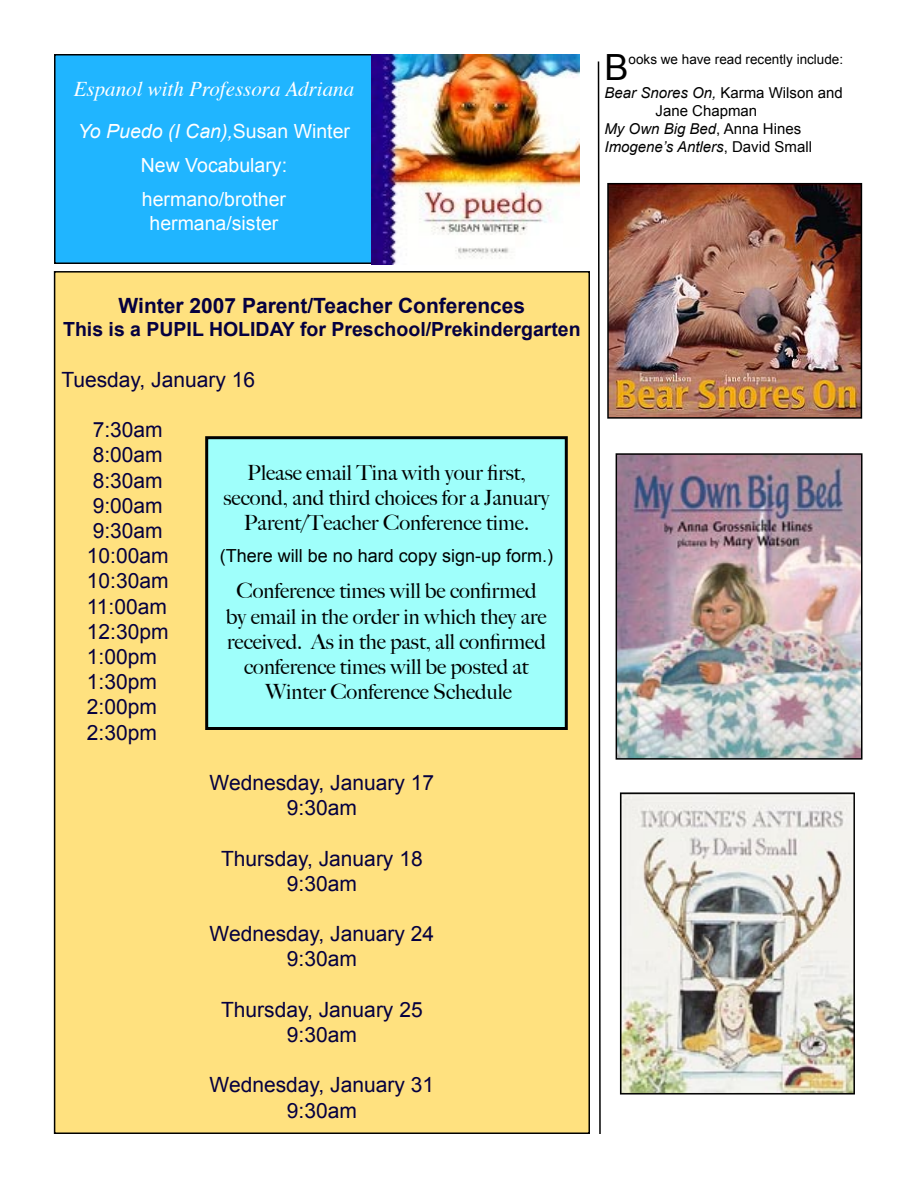
<style>
.page{position:relative;width:918px;height:1188px;background:#fff}
.page>*{position:absolute;margin:0;border:0;box-sizing:border-box;transform-origin:0 0}
.t1{font:36.15px "Arial";color:#000}
.t2{font:500 21px/25.2px "Big Caslon";color:#000;text-align:center}
.t3{font:21px "Arial";color:#050040}
.t4{font:700 21px "Arial";color:#050040}
.t5{font:italic 21px "Times";color:#fff}
.t6{font:700 19.5px "Arial";color:#050040}
.t7{font:19.5px "Arial";color:#fff}
.t8{font:italic 19.5px "Arial";color:#fff}
.t9{font:18px "Arial";color:#000}
.t10{font:italic 15px "Arial";color:#000}
.t11{font:15px "Arial";color:#000}
.t12{font:13.5px "Arial";color:#000}
.s1{font-style:normal}
.s2{font-style:italic}
</style>
<div class="page">
<img style="left:619px;top:456px;width:240px;height:301px">
<div style="left:616px;top:453px;width:246px;height:307px;border:2px solid #000"></div>
<img style="left:610px;top:186px;width:249px;height:230px">
<div style="left:607px;top:183px;width:255px;height:236px;border:2px solid #000"></div>
<svg style="left:597px;top:61px;width:4px;height:1073px"></svg>
<div style="left:55px;top:55px;width:318px;height:208px;background:#20b5ff"></div>
<div style="left:54px;top:54px;width:320px;height:210px;border:2px solid #000"></div>
<div style="left:55px;top:272px;width:534px;height:861px;background:#ffe17f"></div>
<div style="left:207px;top:438px;width:359px;height:291px;background:#9ffffb"></div>
<div style="left:205px;top:436px;width:363px;height:294px;border:3px solid #000"></div>
<img style="left:371px;top:54px;width:209px;height:210px">
<img style="left:623px;top:795px;width:229px;height:297px">
<div style="left:620px;top:792px;width:235px;height:303px;border:2px solid #000"></div>
<p class="t5" style="left:74px;top:71px;width:282px">Espanol with Professora Adriana</p>
<p class="t8" style="left:78px;top:120px;width:274px">Yo Puedo (I Can),<span class="s1">Susan Winter</span></p>
<p class="t7" style="left:141px;top:154px;width:148px">New Vocabulary:</p>
<p class="t7" style="left:142px;top:188px;width:146px">hermano/brother</p>
<p class="t7" style="left:150px;top:212px;width:130px">hermana/sister</p>
<p class="t1" style="left:604px;top:47px;width:26px">B</p>
<p class="t12" style="left:629px;top:52px;width:216px">ooks we have read recently include:</p>
<p class="t11" style="left:604px;top:84px;width:240px"><span class="s2">Bear Snores On,</span> Karma Wilson and</p>
<p class="t11" style="left:656px;top:102px;width:103px">Jane Chapman</p>
<p class="t10" style="left:604px;top:120px;width:198px">My Own Big Bed<span class="s1">, Anna Hines</span></p>
<p class="t10" style="left:604px;top:138px;width:209px">Imogene’s Antlers<span class="s1">, David Small</span></p>
<p class="t4" style="left:119px;top:294px;width:408px">Winter 2007 Parent/Teacher Conferences</p>
<p class="t6" style="left:63px;top:319px;width:519px">This is a PUPIL HOLIDAY for Preschool/Prekindergarten</p>
<p class="t3" style="left:61px;top:368px;width:195px">Tuesday, January 16</p>
<p class="t3" style="left:93px;top:418px;width:72px">7:30am</p>
<p class="t3" style="left:93px;top:443px;width:72px">8:00am</p>
<p class="t3" style="left:93px;top:468px;width:72px">8:30am</p>
<p class="t3" style="left:93px;top:494px;width:72px">9:00am</p>
<p class="t3" style="left:93px;top:519px;width:72px">9:30am</p>
<p class="t3" style="left:87px;top:544px;width:83px">10:00am</p>
<p class="t3" style="left:87px;top:569px;width:83px">10:30am</p>
<p class="t3" style="left:87px;top:594px;width:82px">11:00am</p>
<p class="t3" style="left:87px;top:620px;width:83px">12:30pm</p>
<p class="t3" style="left:87px;top:645px;width:72px">1:00pm</p>
<p class="t3" style="left:87px;top:670px;width:72px">1:30pm</p>
<p class="t3" style="left:87px;top:695px;width:72px">2:00pm</p>
<p class="t3" style="left:87px;top:720px;width:72px">2:30pm</p>
<p class="t3" style="left:210px;top:771px;width:226px">Wednesday, January 17</p>
<p class="t3" style="left:287px;top:796px;width:72px">9:30am</p>
<p class="t3" style="left:221px;top:846px;width:203px">Thursday, January 18</p>
<p class="t3" style="left:287px;top:872px;width:72px">9:30am</p>
<p class="t3" style="left:210px;top:922px;width:226px">Wednesday, January 24</p>
<p class="t3" style="left:287px;top:947px;width:72px">9:30am</p>
<p class="t3" style="left:221px;top:998px;width:203px">Thursday, January 25</p>
<p class="t3" style="left:287px;top:1023px;width:72px">9:30am</p>
<p class="t3" style="left:210px;top:1073px;width:226px">Wednesday, January 31</p>
<p class="t3" style="left:287px;top:1098px;width:72px">9:30am</p>
<p class="t2" style="left:247px;top:460px;width:280px">Please email Tina with your first,</p>
<p class="t2" style="left:224px;top:485px;width:327px">second, and third choices for a January<br>Parent/Teacher Conference time.</p>
<p class="t9" style="left:220px;top:546px;width:335px">(There will be no hard copy sign-up form.)</p>
<p class="t2" style="left:226px;top:579px;width:322px">Conference times will be confirmed by email in the order in which they are received. As in the past, all confirmed conference times will be posted at</p>
<p class="t2" style="left:265px;top:680px;width:248px">Winter Conference Schedule</p>
</div>
